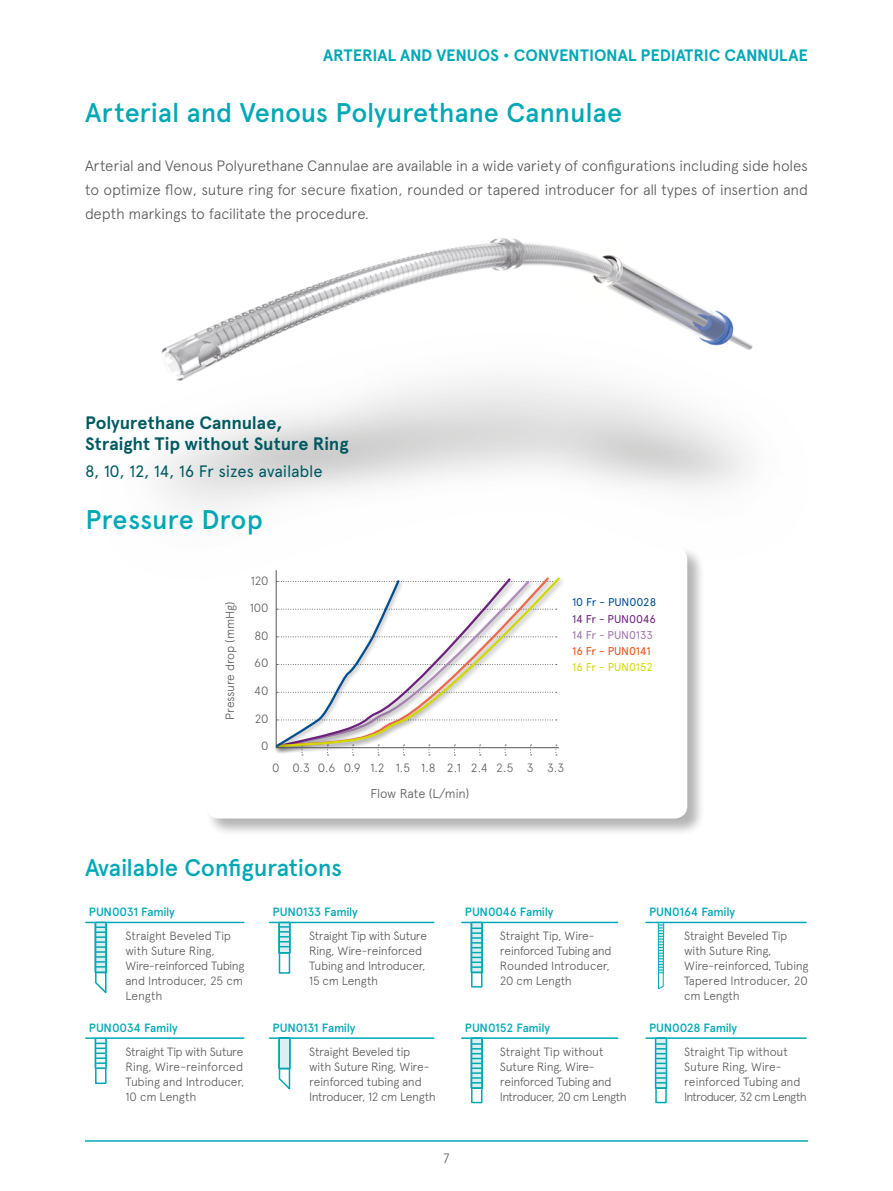
<style>
.page{position:relative;width:893px;height:1191px;background:#fff}
.page>*{position:absolute;margin:0;border:0;box-sizing:border-box;transform-origin:0 0}
.t1{font:500 27px "Apercu Pro";color:#00a8b5}
.t2{font:500 24px "Apercu Pro";letter-spacing:-.02em;color:#00a8b5}
.t3{font:700 18px/21px "Apercu Pro";letter-spacing:-.005em;color:#005a60}
.t4{font:700 16.5px "Apercu Pro";letter-spacing:-.01em;color:#00a8b5}
.t5{font:16.5px "Apercu Pro";letter-spacing:-.01em;color:#005a60}
.t6{font:300 15px/24px "Apercu Pro";letter-spacing:-.015em;color:#575756;text-align:justify}
.t7{font:300 13.5px "Apercu Pro";color:#575756}
.t8{font:300 12.75px "Apercu Pro";letter-spacing:-.02em;color:#575756}
.t9{font:300 12px/15px "Apercu Pro";letter-spacing:-.025em;color:#575756}
.t10{font:500 12px "Apercu Pro";letter-spacing:-.02em;color:#00a8b5}
.t11{font:11.25px "Apercu Pro";letter-spacing:-.015em;color:#a074ab}
.t12{font:11.25px "Apercu Pro";letter-spacing:-.01em;color:#d3d800}
.t13{font:11.25px "Apercu Pro";letter-spacing:-.015em;color:#6c227a}
.t14{font:11.25px "Apercu Pro";letter-spacing:-.015em;color:#e94e0f}
.t15{font:11.25px "Apercu Pro";letter-spacing:-.01em;color:#004e90}
</style>
<div class="page">
<img style="left:159px;top:238px;width:594px;height:271px">
<div style="left:205px;top:545px;width:501px;height:292px;background:#000;opacity:.35"></div>
<div style="left:206px;top:546px;width:481px;height:272px;background:#fff;border-radius:13px"></div>
<svg style="left:275px;top:577px;width:282px;height:178px"></svg>
<hr style="left:86px;top:921px;width:158px;height:2px;background:#00a8b5">
<div style="left:95px;top:921px;width:12px;height:52px;background:#dbeff2;border:2px solid #00a8b5"></div>
<hr style="left:95px;top:922px;width:1px;height:50px;background:#00a8b5">
<hr style="left:105px;top:922px;width:2px;height:50px;background:#00a8b5">
<svg style="left:94px;top:926px;width:13px;height:68px"></svg>
<div style="left:278px;top:921px;width:13px;height:32px;background:#dbeff2;border:2px solid #00a8b5"></div>
<div style="left:279px;top:952px;width:11px;height:21px;border:2px solid #00a8b5"></div>
<hr style="left:278px;top:922px;width:2px;height:30px;background:#00a8b5">
<hr style="left:289px;top:922px;width:1px;height:30px;background:#00a8b5">
<svg style="left:280px;top:926px;width:10px;height:27px"></svg>
<hr style="left:269px;top:921px;width:165px;height:2px;background:#00a8b5">
<svg style="left:95px;top:1037px;width:12px;height:32px"></svg>
<div style="left:95px;top:1068px;width:12px;height:16px;border:2px solid #00a8b5"></div>
<svg style="left:97px;top:1042px;width:8px;height:26px"></svg>
<hr style="left:95px;top:1038px;width:1px;height:30px;background:#00a8b5">
<hr style="left:105px;top:1038px;width:2px;height:30px;background:#00a8b5">
<hr style="left:86px;top:1037px;width:158px;height:2px;background:#00a8b5">
<hr style="left:269px;top:1037px;width:165px;height:2px;background:#00a8b5">
<div style="left:278px;top:1037px;width:13px;height:32px;background:#dbeff2;border:2px solid #00a8b5"></div>
<hr style="left:278px;top:1038px;width:2px;height:30px;background:#00a8b5">
<hr style="left:289px;top:1038px;width:1px;height:30px;background:#00a8b5">
<svg style="left:278px;top:1067px;width:13px;height:23px"></svg>
<svg style="left:280px;top:1037px;width:9px;height:2px"></svg>
<svg style="left:657px;top:923px;width:8px;height:67px"></svg>
<div style="left:655px;top:1037px;width:12px;height:51px;background:#dbeff2;border:2px solid #00a8b5"></div>
<div style="left:655px;top:1087px;width:12px;height:16px;border:2px solid #00a8b5"></div>
<svg style="left:656px;top:1043px;width:10px;height:45px"></svg>
<hr style="left:462px;top:921px;width:156px;height:2px;background:#00a8b5">
<div style="left:471px;top:921px;width:12px;height:52px;background:#dbeff2;border:2px solid #00a8b5"></div>
<div style="left:471px;top:972px;width:11px;height:15px;border:2px solid #00a8b5"></div>
<hr style="left:471px;top:922px;width:1px;height:50px;background:#00a8b5">
<hr style="left:481px;top:922px;width:2px;height:50px;background:#00a8b5">
<svg style="left:472px;top:927px;width:10px;height:46px"></svg>
<hr style="left:646px;top:1037px;width:160px;height:2px;background:#00a8b5">
<div style="left:471px;top:1037px;width:12px;height:51px;background:#dbeff2"></div>
<div style="left:471px;top:1087px;width:11px;height:16px;border:2px solid #00a8b5"></div>
<hr style="left:471px;top:1038px;width:1px;height:49px;background:#00a8b5">
<hr style="left:481px;top:1038px;width:2px;height:49px;background:#00a8b5">
<svg style="left:472px;top:1043px;width:10px;height:45px"></svg>
<hr style="left:462px;top:1037px;width:156px;height:2px;background:#00a8b5">
<hr style="left:646px;top:921px;width:160px;height:2px;background:#00a8b5">
<hr style="left:85px;top:1140px;width:723px;height:1px;background:#00a8b5">
<h3 class="t4" style="left:323px;top:42px;width:486px">ARTERIAL AND VENUOS • CONVENTIONAL PEDIATRIC CANNULAE</h3>
<h1 class="t1" style="left:85px;top:92px;width:539px">Arterial and Venous Polyurethane Cannulae</h1>
<p class="t6" style="left:85px;top:152px;width:724px">Arterial and Venous Polyurethane Cannulae are available in a wide variety of configurations including side holes to optimize flow, suture ring for secure fixation, rounded or tapered introducer for all types of insertion and depth markings to facilitate the procedure.</p>
<h3 class="t3" style="left:85px;top:411px;width:265px">Polyurethane Cannulae,<br>Straight Tip without Suture Ring</h3>
<h3 class="t5" style="left:85px;top:459px;width:239px">8, 10, 12, 14, 16 Fr sizes available</h3>
<h1 class="t1" style="left:85px;top:499px;width:179px">Pressure Drop</h1>
<p class="t9" style="left:221px;top:720px;width:120px;rotate:-90deg">Pressure drop (mmHg)</p>
<p class="t9" style="left:251px;top:572px;width:19px">120</p>
<p class="t9" style="left:250px;top:599px;width:20px">100</p>
<p class="t9" style="left:254px;top:627px;width:16px">80</p>
<p class="t9" style="left:254px;top:654px;width:16px">60</p>
<p class="t9" style="left:254px;top:682px;width:16px">40</p>
<p class="t9" style="left:255px;top:710px;width:15px">20</p>
<p class="t9" style="left:261px;top:737px;width:9px">0</p>
<p class="t9" style="left:272px;top:758px;width:9px">0</p>
<p class="t15" style="left:572px;top:594px;width:86px">10 Fr - PUN0028</p>
<p class="t13" style="left:572px;top:610px;width:85px">14 Fr - PUN0046</p>
<p class="t14" style="left:572px;top:642px;width:80px">16 Fr - PUN0141</p>
<p class="t11" style="left:572px;top:626px;width:82px">14 Fr - PUN0133</p>
<p class="t12" style="left:572px;top:658px;width:82px">16 Fr - PUN0152</p>
<p class="t9" style="left:292px;top:758px;width:273px">0.3 0.6 0.9 1.2 1.5 1.8 2.1 2.4 2.5 3 3.3</p>
<p class="t8" style="left:371px;top:784px;width:100px">Flow Rate (L/min)</p>
<h2 class="t2" style="left:85px;top:849px;width:258px">Available Configurations</h2>
<p class="t10" style="left:89px;top:903px;width:87px">PUN0031 Family</p>
<p class="t10" style="left:273px;top:903px;width:87px">PUN0133 Family</p>
<p class="t10" style="left:465px;top:903px;width:90px">PUN0046 Family</p>
<p class="t10" style="left:649px;top:903px;width:87px">PUN0164 Family</p>
<p class="t9" style="left:125px;top:927px;width:120px">Straight Beveled Tip with Suture Ring,<br>Wire-reinforced Tubing and Introducer, 25 cm<br>Length</p>
<p class="t10" style="left:89px;top:1019px;width:90px">PUN0034 Family</p>
<p class="t9" style="left:125px;top:1043px;width:120px;text-align:justify">Straight Tip with Suture Ring, Wire-reinforced Tubing and Introducer, 10 cm Length</p>
<p class="t9" style="left:309px;top:927px;width:119px">Straight Tip with Suture<br>Ring, Wire-reinforced<br>Tubing and Introducer,<br>15 cm Length</p>
<p class="t10" style="left:273px;top:1019px;width:84px">PUN0131 Family</p>
<p class="t9" style="left:309px;top:1043px;width:128px">Straight Beveled tip<br>with Suture Ring, Wire&shy;reinforced tubing and<br>Introducer, 12 cm Length</p>
<p class="t9" style="left:500px;top:927px;width:113px">Straight Tip, Wire&shy;reinforced Tubing and<br>Rounded Introducer,<br>20 cm Length</p>
<p class="t10" style="left:465px;top:1019px;width:87px">PUN0152 Family</p>
<p class="t9" style="left:500px;top:1043px;width:128px">Straight Tip without<br>Suture Ring, Wire&shy;reinforced Tubing and<br>Introducer, 20 cm Length</p>
<p class="t7" style="left:443px;top:1148px;width:8px">7</p>
<p class="t9" style="left:684px;top:927px;width:126px">Straight Beveled Tip with Suture Ring,<br>Wire-reinforced, Tubing<br>Tapered Introducer, 20 cm Length</p>
<p class="t10" style="left:649px;top:1019px;width:90px">PUN0028 Family</p>
<p class="t9" style="left:684px;top:1043px;width:124px">Straight Tip without<br>Suture Ring, Wire&shy;reinforced Tubing and<br>Introducer, 32 cm Length</p>
</div>
